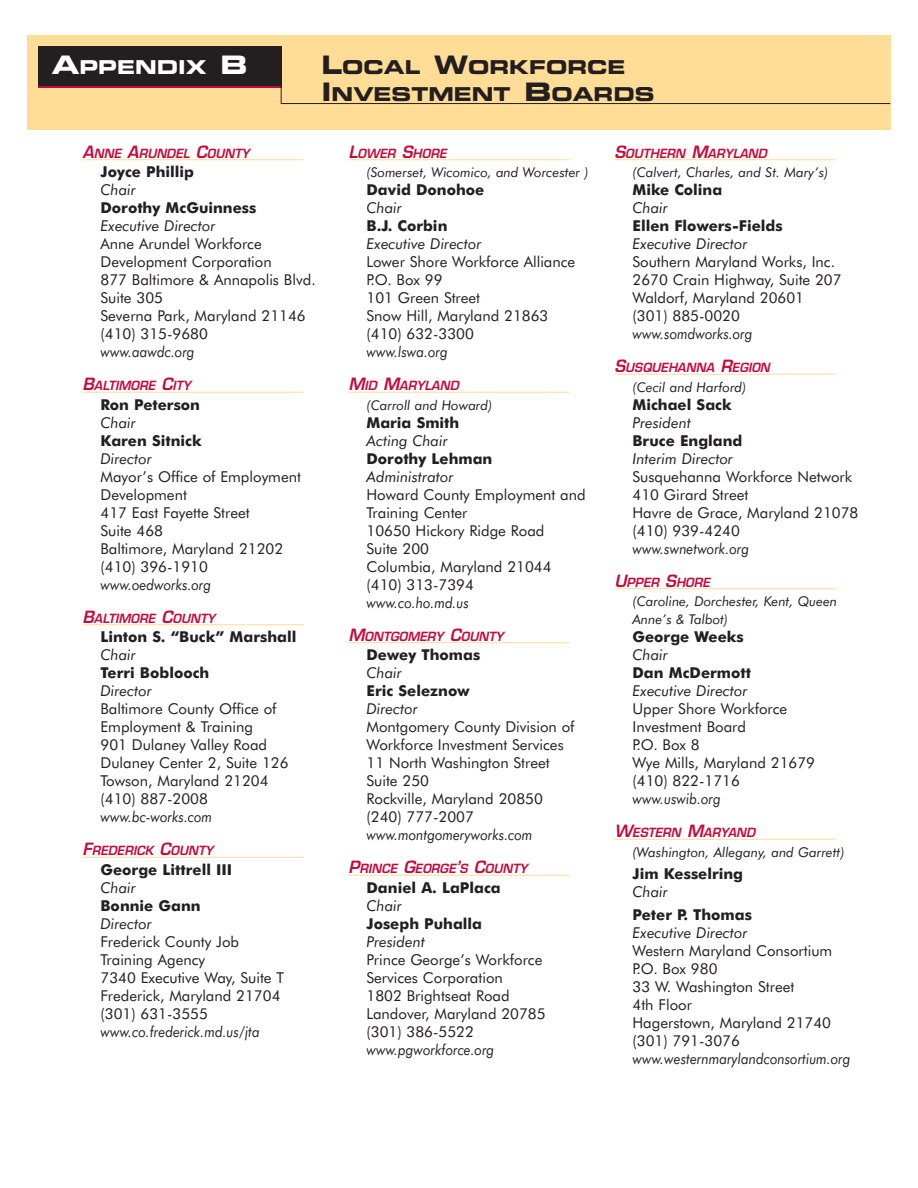
<style>
.page{position:relative;width:918px;height:1188px;background:#fff}
.page>*{position:absolute;margin:0;border:0;box-sizing:border-box;transform-origin:0 0}
.t1{font:19.2px/27.2px "Eurostile Bold Extended Two";color:#231f20}
.t2{font:19.2px "Eurostile Bold Extended Two";color:#fff}
.t3{font:15px/18px "Futura BT";color:#231f20}
.t4{font:700 15px "Futura BT";color:#231f20}
.t5{font:italic 15px "Futura BT";color:#231f20}
.t6{font:italic 15px "Futura BT";color:#231f20;scale:.9 1}
.t7{font:italic 13.5px/18px "Futura BT";color:#231f20}
.t8{font:italic 600 12.3px "Eurostile";color:#c40a3c}
.s1{font-size:25.5px}
.s2{font-size:16.5px}
</style>
<div class="page">
<div style="left:27px;top:35px;width:864px;height:95px;background:#ffdd96"></div>
<hr style="left:82px;top:159px;width:221px;height:1px;background:#ffdd96">
<hr style="left:82px;top:392px;width:221px;height:1px;background:#ffdd96">
<hr style="left:82px;top:624px;width:221px;height:1px;background:#ffdd96">
<hr style="left:82px;top:857px;width:221px;height:1px;background:#ffdd96">
<hr style="left:348px;top:159px;width:222px;height:1px;background:#ffdd96">
<hr style="left:348px;top:392px;width:222px;height:1px;background:#ffdd96">
<hr style="left:348px;top:642px;width:222px;height:1px;background:#ffdd96">
<hr style="left:348px;top:875px;width:222px;height:1px;background:#ffdd96">
<hr style="left:615px;top:159px;width:221px;height:1px;background:#ffdd96">
<hr style="left:615px;top:374px;width:221px;height:1px;background:#ffdd96">
<hr style="left:615px;top:588px;width:221px;height:1px;background:#ffdd96">
<hr style="left:615px;top:839px;width:221px;height:1px;background:#ffdd96">
<svg style="left:38px;top:85px;width:243px;height:3px"></svg>
<hr style="left:281px;top:46px;width:1px;height:58px;background:#231f20">
<hr style="left:281px;top:103px;width:609px;height:1px;background:#231f20">
<div style="left:38px;top:46px;width:243px;height:39px;background:#231f20"></div>
<p class="t2" style="left:52px;top:60px;width:197px"><span class="s1">A</span>PPENDIX <span class="s1">B</span></p>
<p class="t1" style="left:322px;top:55px;width:334px"><span class="s1">L</span>OCAL <span class="s1">W</span>ORKFORCE<br><span class="s1">I</span>NVESTMENT <span class="s1">B</span>OARDS</p>
<p class="t8" style="left:82px;top:149px;width:169px"><span class="s2">A</span>NNE <span class="s2">A</span>RUNDEL <span class="s2">C</span>OUNTY</p>
<p class="t4" style="left:100px;top:166px;width:95px">Joyce Phillip</p>
<p class="t5" style="left:100px;top:184px;width:37px">Chair</p>
<p class="t4" style="left:100px;top:202px;width:157px">Dorothy McGuinness</p>
<p class="t5" style="left:100px;top:220px;width:117px">Executive Director</p>
<p class="t3" style="left:100px;top:236px;width:217px">Anne Arundel Workforce<br>Development Corporation<br>877 Baltimore &amp; Annapolis Blvd.<br>Suite 305<br>Severna Park, Maryland 21146 (410) 315-9680</p>
<p class="t6" style="left:100px;top:346px;width:106px">www.aawdc.org</p>
<p class="t8" style="left:82px;top:381px;width:110px"><span class="s2">B</span>ALTIMORE <span class="s2">C</span>ITY</p>
<p class="t4" style="left:100px;top:398px;width:101px">Ron Peterson</p>
<p class="t5" style="left:100px;top:416px;width:37px">Chair</p>
<p class="t4" style="left:100px;top:434px;width:103px">Karen Sitnick</p>
<p class="t5" style="left:100px;top:452px;width:53px">Director</p>
<p class="t3" style="left:100px;top:469px;width:202px">Mayor’s Office of Employment<br>Development<br>417 East Fayette Street<br>Suite 468<br>Baltimore, Maryland 21202 (410) 396-1910</p>
<p class="t6" style="left:100px;top:578px;width:125px">www.oedworks.org</p>
<p class="t8" style="left:82px;top:614px;width:134px"><span class="s2">B</span>ALTIMORE <span class="s2">C</span>OUNTY</p>
<p class="t4" style="left:100px;top:631px;width:197px">Linton S. “Buck” Marshall</p>
<p class="t5" style="left:100px;top:649px;width:37px">Chair</p>
<p class="t4" style="left:100px;top:667px;width:110px">Terri Boblooch</p>
<p class="t5" style="left:100px;top:685px;width:53px">Director</p>
<p class="t3" style="left:100px;top:701px;width:190px">Baltimore County Office of<br>Employment &amp; Training<br>901 Dulaney Valley Road<br>Dulaney Center 2, Suite 126<br>Towson, Maryland 21204 (410) 887-2008</p>
<p class="t6" style="left:100px;top:811px;width:126px">www.bc-works.com</p>
<p class="t8" style="left:82px;top:846px;width:132px"><span class="s2">F</span>REDERICK <span class="s2">C</span>OUNTY</p>
<p class="t4" style="left:100px;top:863px;width:133px">George Littrell III</p>
<p class="t5" style="left:100px;top:881px;width:37px">Chair</p>
<p class="t4" style="left:100px;top:899px;width:102px">Bonnie Gann</p>
<p class="t5" style="left:100px;top:917px;width:53px">Director</p>
<p class="t3" style="left:100px;top:934px;width:185px">Frederick County Job<br>Training Agency<br>7340 Executive Way, Suite T<br>Frederick, Maryland 21704 (301) 631-3555</p>
<p class="t6" style="left:100px;top:1025px;width:179px">www.co.frederick.md.us/jta</p>
<p class="t8" style="left:348px;top:149px;width:99px"><span class="s2">L</span>OWER <span class="s2">S</span>HORE</p>
<p class="t7" style="left:366px;top:165px;width:224px">(Somerset, Wicomico, and Worcester )</p>
<p class="t4" style="left:366px;top:184px;width:119px">David Donohoe</p>
<p class="t5" style="left:366px;top:202px;width:37px">Chair</p>
<p class="t4" style="left:366px;top:220px;width:82px">B.J. Corbin</p>
<p class="t5" style="left:366px;top:238px;width:117px">Executive Director</p>
<p class="t3" style="left:366px;top:254px;width:210px">Lower Shore Workforce Alliance<br>P.O. Box 99<br>101 Green Street<br>Snow Hill, Maryland 21863 (410) 632-3300</p>
<p class="t6" style="left:366px;top:346px;width:92px">www.lswa.org</p>
<p class="t8" style="left:348px;top:381px;width:112px"><span class="s2">M</span>ID <span class="s2">M</span>ARYLAND</p>
<p class="t7" style="left:366px;top:397px;width:128px">(Carroll and Howard)</p>
<p class="t4" style="left:366px;top:416px;width:94px">Maria Smith</p>
<p class="t5" style="left:366px;top:434px;width:83px">Acting Chair</p>
<p class="t4" style="left:366px;top:452px;width:127px">Dorothy Lehman</p>
<p class="t5" style="left:366px;top:470px;width:88px">Administrator</p>
<p class="t3" style="left:366px;top:487px;width:221px">Howard County Employment and<br>Training Center<br>10650 Hickory Ridge Road<br>Suite 200<br>Columbia, Maryland 21044 (410) 313-7394</p>
<p class="t6" style="left:366px;top:596px;width:115px">www.co.ho.md.us</p>
<p class="t8" style="left:348px;top:632px;width:157px"><span class="s2">M</span>ONTGOMERY <span class="s2">C</span>OUNTY</p>
<p class="t4" style="left:366px;top:649px;width:115px">Dewey Thomas</p>
<p class="t5" style="left:366px;top:667px;width:37px">Chair</p>
<p class="t4" style="left:366px;top:685px;width:104px">Eric Seleznow</p>
<p class="t5" style="left:366px;top:703px;width:53px">Director</p>
<p class="t3" style="left:366px;top:719px;width:210px">Montgomery County Division of<br>Workforce Investment Services<br>11 North Washington Street<br>Suite 250<br>Rockville, Maryland 20850 (240) 777-2007</p>
<p class="t6" style="left:366px;top:829px;width:186px">www.montgomeryworks.com</p>
<p class="t8" style="left:348px;top:864px;width:181px"><span class="s2">P</span>RINCE <span class="s2">G</span>EORGE<span class="s2">’</span>S <span class="s2">C</span>OUNTY</p>
<p class="t4" style="left:366px;top:881px;width:136px">Daniel A. LaPlaca</p>
<p class="t5" style="left:366px;top:899px;width:37px">Chair</p>
<p class="t4" style="left:366px;top:917px;width:117px">Joseph Puhalla</p>
<p class="t5" style="left:366px;top:935px;width:60px">President</p>
<p class="t3" style="left:366px;top:952px;width:181px">Prince George’s Workforce<br>Services Corporation<br>1802 Brightseat Road<br>Landover, Maryland 20785 (301) 386-5522</p>
<p class="t6" style="left:366px;top:1043px;width:144px">www.pgworkforce.org</p>
<p class="t8" style="left:615px;top:149px;width:154px"><span class="s2">S</span>OUTHERN <span class="s2">M</span>ARYLAND</p>
<p class="t7" style="left:633px;top:165px;width:198px">(Calvert, Charles, and St. Mary’s)</p>
<p class="t4" style="left:633px;top:184px;width:91px">Mike Colina</p>
<p class="t5" style="left:633px;top:202px;width:37px">Chair</p>
<p class="t4" style="left:633px;top:220px;width:152px">Ellen Flowers-Fields</p>
<p class="t5" style="left:633px;top:238px;width:117px">Executive Director</p>
<p class="t3" style="left:633px;top:254px;width:211px">Southern Maryland Works, Inc.<br>2670 Crain Highway, Suite 207<br>Waldorf, Maryland 20601 (301) 885-0020</p>
<p class="t6" style="left:633px;top:328px;width:135px">www.somdworks.org</p>
<p class="t8" style="left:615px;top:363px;width:157px"><span class="s2">S</span>USQUEHANNA <span class="s2">R</span>EGION</p>
<p class="t7" style="left:633px;top:379px;width:116px">(Cecil and Harford)</p>
<p class="t4" style="left:633px;top:398px;width:101px">Michael Sack</p>
<p class="t5" style="left:633px;top:416px;width:60px">President</p>
<p class="t4" style="left:633px;top:434px;width:112px">Bruce England</p>
<p class="t5" style="left:633px;top:452px;width:102px">Interim Director</p>
<p class="t3" style="left:633px;top:469px;width:227px">Susquehanna Workforce Network<br>410 Girard Street<br>Havre de Grace, Maryland 21078 (410) 939-4240</p>
<p class="t6" style="left:633px;top:542px;width:131px">www.swnetwork.org</p>
<p class="t8" style="left:615px;top:578px;width:97px"><span class="s2">U</span>PPER <span class="s2">S</span>HORE</p>
<p class="t7" style="left:633px;top:594px;width:206px">(Caroline, Dorchester, Kent, Queen<br>Anne’s &amp; Talbot)</p>
<p class="t4" style="left:633px;top:631px;width:113px">George Weeks</p>
<p class="t5" style="left:633px;top:649px;width:37px">Chair</p>
<p class="t4" style="left:633px;top:667px;width:120px">Dan McDermott</p>
<p class="t5" style="left:633px;top:685px;width:117px">Executive Director</p>
<p class="t3" style="left:633px;top:701px;width:184px">Upper Shore Workforce<br>Investment Board<br>P.O. Box 8<br>Wye Mills, Maryland 21679 (410) 822-1716</p>
<p class="t6" style="left:633px;top:793px;width:99px">www.uswib.org</p>
<p class="t8" style="left:615px;top:828px;width:142px"><span class="s2">W</span>ESTERN <span class="s2">M</span>ARYAND</p>
<p class="t7" style="left:633px;top:844px;width:214px">(Washington, Allegany, and Garrett)</p>
<p class="t4" style="left:633px;top:868px;width:112px">Jim Kesselring</p>
<p class="t5" style="left:633px;top:886px;width:37px">Chair</p>
<p class="t4" style="left:633px;top:908px;width:121px">Peter P. Thomas</p>
<p class="t5" style="left:633px;top:926px;width:117px">Executive Director</p>
<p class="t3" style="left:633px;top:943px;width:201px">Western Maryland Consortium<br>P.O. Box 980<br>33 W. Washington Street<br>4th Floor<br>Hagerstown, Maryland 21740 (301) 791-3076</p>
<p class="t6" style="left:633px;top:1052px;width:244px">www.westernmarylandconsortium.org</p>
</div>
